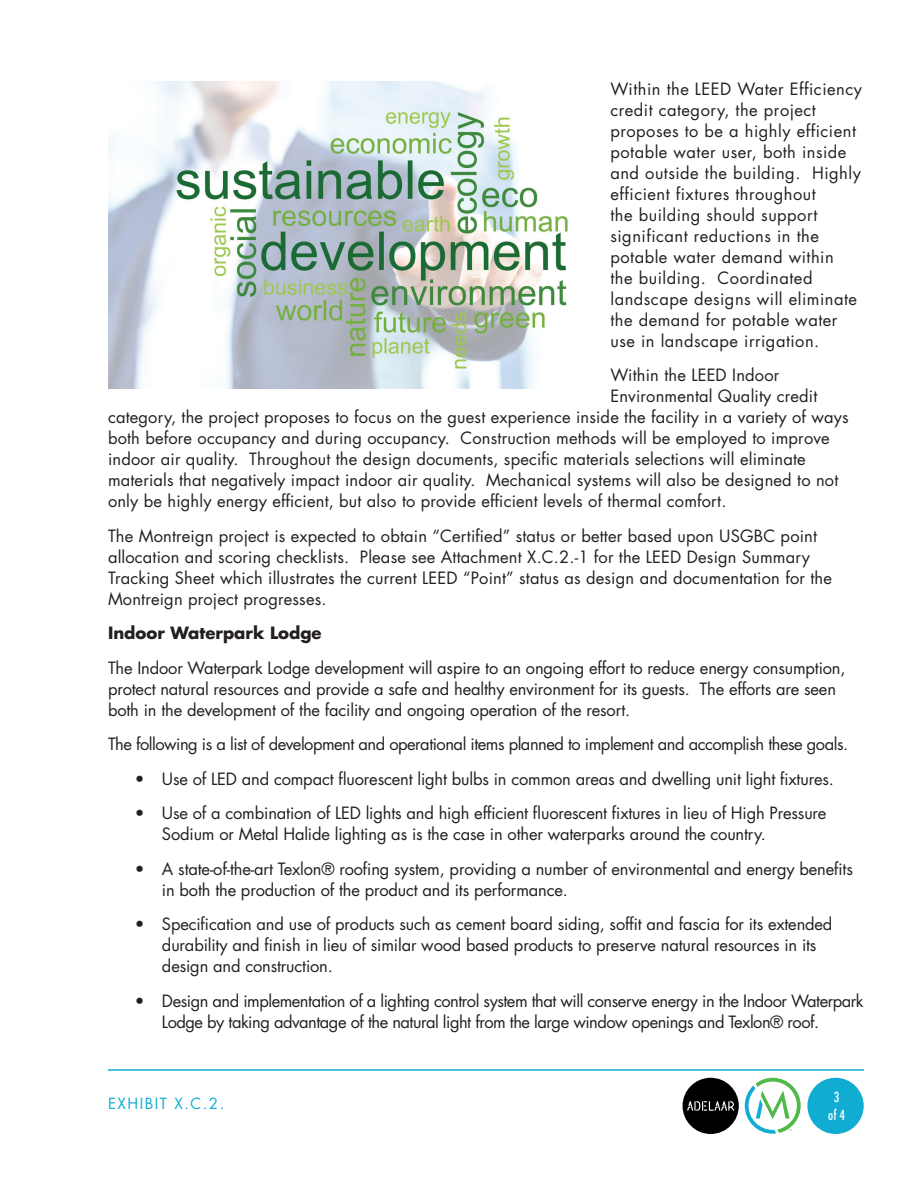
<style>
.page{position:relative;width:918px;height:1188px;background:#fff}
.page>*{position:absolute;margin:0;border:0;box-sizing:border-box;transform-origin:0 0}
.t1{font:16.5px/21px "Futura Std";letter-spacing:-.01em;color:#231f20}
.t2{font:16.5px/21px "Futura Std";letter-spacing:.01em;color:#231f20}
.t3{font:16.5px/21px "Futura Std";letter-spacing:.03em;color:#231f20}
.t4{font:16.5px/21px "Futura Std";letter-spacing:-.03em;color:#231f20}
.t5{font:700 16.5px "Futura Std";color:#231f20}
.t6{font:15px "Futura Std";letter-spacing:.1em;color:#10acd2}
.t7{font:condensed 13.5px "Futura Std";color:#fff}
.t8{font:500 condensed 13.5px "Futura";color:#fff}
</style>
<div class="page">
<hr style="left:108px;top:1069px;width:756px;height:2px;background:#10acd2">
<svg style="left:745px;top:1078px;width:56px;height:56px"></svg>
<div style="left:807px;top:1078px;width:57px;height:56px;background:#10acd2;border-radius:50%"></div>
<div style="left:683px;top:1078px;width:56px;height:56px;background:#000001;border-radius:50%"></div>
<svg style="left:687px;top:1101px;width:47px;height:10px"></svg>
<img style="left:108px;top:81px;width:460px;height:307px">
<p class="t3" style="left:610px;top:78px;width:253px">Within the LEED Water Efficiency credit category, the project proposes to be a highly efficient potable water user, both inside and outside the building. Highly efficient fixtures throughout<br>the building should support significant reductions in the potable water demand within<br>the building. Coordinated landscape designs will eliminate the demand for potable water use in landscape irrigation.</p>
<p class="t2" style="left:610px;top:365px;width:170px">Within the LEED Indoor</p>
<p class="t2" style="left:610px;top:386px;width:208px">Environmental Quality credit</p>
<p class="t2" style="left:108px;top:407px;width:742px">category, the project proposes to focus on the guest experience inside the facility in a variety of ways</p>
<p class="t2" style="left:108px;top:428px;width:723px">both before occupancy and during occupancy. Construction methods will be employed to improve</p>
<p class="t2" style="left:108px;top:449px;width:699px">indoor air quality. Throughout the design documents, specific materials selections will eliminate</p>
<p class="t2" style="left:108px;top:470px;width:732px">materials that negatively impact indoor air quality. Mechanical systems will also be designed to not</p>
<p class="t2" style="left:108px;top:491px;width:620px">only be highly energy efficient, but also to provide efficient levels of thermal comfort.</p>
<p class="t2" style="left:108px;top:525px;width:725px">The Montreign project is expected to obtain “Certified” status or better based upon USGBC point allocation and scoring checklists. Please see Attachment X.C.2.-1 for the LEED Design Summary Tracking Sheet which illustrates the current LEED “Point” status as design and documentation for the Montreign project progresses.</p>
<p class="t5" style="left:108px;top:622px;width:215px">Indoor Waterpark Lodge</p>
<p class="t1" style="left:108px;top:657px;width:739px">The Indoor Waterpark Lodge development will aspire to an ongoing effort to reduce energy consumption, protect natural resources and provide a safe and healthy environment for its guests. The efforts are seen both in the development of the facility and ongoing operation of the resort.</p>
<p class="t4" style="left:108px;top:734px;width:742px">The following is a list of development and operational items planned to implement and accomplish these goals.</p>
<p class="t1" style="left:135px;top:768px;width:700px">• Use of LED and compact fluorescent light bulbs in common areas and dwelling unit light fixtures.</p>
<p class="t1" style="left:162px;top:803px;width:666px;text-indent:-27px">• Use of a combination of LED lights and high efficient fluorescent fixtures in lieu of High Pressure<br>Sodium or Metal Halide lighting as is the case in other waterparks around the country.</p>
<p class="t1" style="left:162px;top:858px;width:692px;text-indent:-27px">• A state-of-the-art Texlon® roofing system, providing a number of environmental and energy benefits in both the production of the product and its performance.</p>
<p class="t1" style="left:162px;top:914px;width:672px;text-indent:-27px">• Specification and use of products such as cement board siding, soffit and fascia for its extended durability and finish in lieu of similar wood based products to preserve natural resources in its design and construction.</p>
<p class="t4" style="left:162px;top:990px;width:703px;text-indent:-27px">• Design and implementation of a lighting control system that will conserve energy in the Indoor Waterpark<br>Lodge by taking advantage of the natural light from the large window openings and Texlon® roof.</p>
<p class="t6" style="left:108px;top:1094px;width:118px">EXHIBIT X.C.2.</p>
<p class="t8" style="left:834px;top:1088px;width:7px">3</p>
<p class="t7" style="left:828px;top:1107px;width:18px">of 4</p>
</div>
